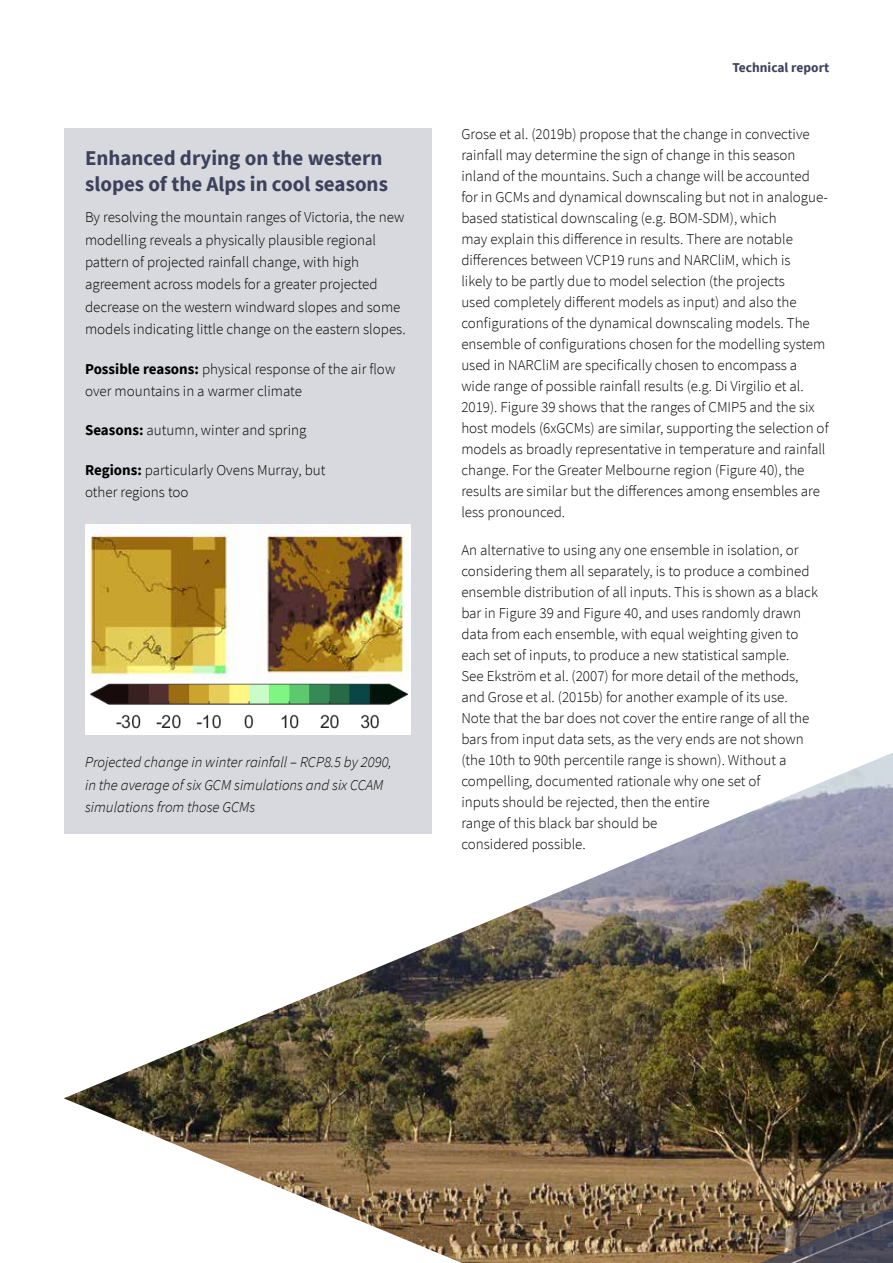
<style>
.page{position:relative;width:893px;height:1263px;background:#fff}
.page>*{position:absolute;margin:0;border:0;box-sizing:border-box;transform-origin:0 0}
.t1{font:700 21px/26.8px "Source Sans Pro";color:#3d425c}
.t2{font:300 15px/21px "Source Sans Pro";color:#000}
.t3{font:italic 300 15px/22.4px "Source Sans Pro";color:#000}
.t4{font:700 13.5px "Source Sans Pro";color:#3d425c}
.t5{font:300 13.5px "Source Sans Pro";color:#3d425c}
.s1{font-weight:700}
</style>
<div class="page">
<div style="left:64px;top:128px;width:368px;height:705px;background:#d8d9de"></div>
<img style="left:85px;top:680px;width:325px;height:54px">
<img style="left:85px;top:524px;width:325px;height:156px">
<img style="left:64px;top:752px;width:829px;height:511px">
<img style="left:644px;top:1171px;width:249px;height:92px">
<h1 class="t1" style="left:85px;top:144px;width:304px">Enhanced drying on the western slopes of the Alps in cool seasons</h1>
<p class="t2" style="left:85px;top:206px;width:322px;line-height:22.4px">By resolving the mountain ranges of Victoria, the new modelling reveals a physically plausible regional pattern of projected rainfall change, with high agreement across models for a greater projected decrease on the western windward slopes and some models indicating little change on the eastern slopes.</p>
<p class="t2" style="left:85px;top:357px;width:312px;line-height:22.4px"><span class="s1">Possible reasons:</span> physical response of the air flow over mountains in a warmer climate</p>
<p class="t2" style="left:85px;top:420px;width:223px"><span class="s1">Seasons:</span> autumn, winter and spring</p>
<p class="t2" style="left:85px;top:459px;width:242px;line-height:22.4px"><span class="s1">Regions:</span> particularly Ovens Murray, but other regions too</p>
<p class="t3" style="left:85px;top:751px;width:308px">Projected change in winter rainfall – RCP8.5 by 2090, in the average of six GCM simulations and six CCAM simulations from those GCMs</p>
<p class="t4" style="left:732px;top:58px;width:98px">Technical report</p>
<p class="t2" style="left:461px;top:123px;width:369px">Grose et al. (2019b) propose that the change in convective rainfall may determine the sign of change in this season inland of the mountains. Such a change will be accounted for in GCMs and dynamical downscaling but not in analogue&shy;based statistical downscaling (e.g. BOM-SDM), which<br>may explain this difference in results. There are notable differences between VCP19 runs and NARCliM, which is<br>likely to be partly due to model selection (the projects<br>used completely different models as input) and also the configurations of the dynamical downscaling models. The ensemble of configurations chosen for the modelling system used in NARCliM are specifically chosen to encompass a wide range of possible rainfall results (e.g. Di Virgilio et al.<br>2019). Figure 39 shows that the ranges of CMIP5 and the six host models (6xGCMs) are similar, supporting the selection of models as broadly representative in temperature and rainfall change. For the Greater Melbourne region (Figure 40), the results are similar but the differences among ensembles are less pronounced.</p>
<p class="t2" style="left:461px;top:539px;width:358px">An alternative to using any one ensemble in isolation, or considering them all separately, is to produce a combined ensemble distribution of all inputs. This is shown as a black bar in Figure 39 and Figure 40, and uses randomly drawn data from each ensemble, with equal weighting given to each set of inputs, to produce a new statistical sample.<br>See Ekström et al. (2007) for more detail of the methods, and Grose et al. (2015b) for another example of its use.<br>Note that the bar does not cover the entire range of all the bars from input data sets, as the very ends are not shown (the 10th to 90th percentile range is shown). Without a compelling, documented rationale why one set of<br>inputs should be rejected, then the entire<br>range of this black bar should be<br>considered possible.</p>
<p class="t5" style="left:731px;top:1228px;width:14px">55</p>
</div>
